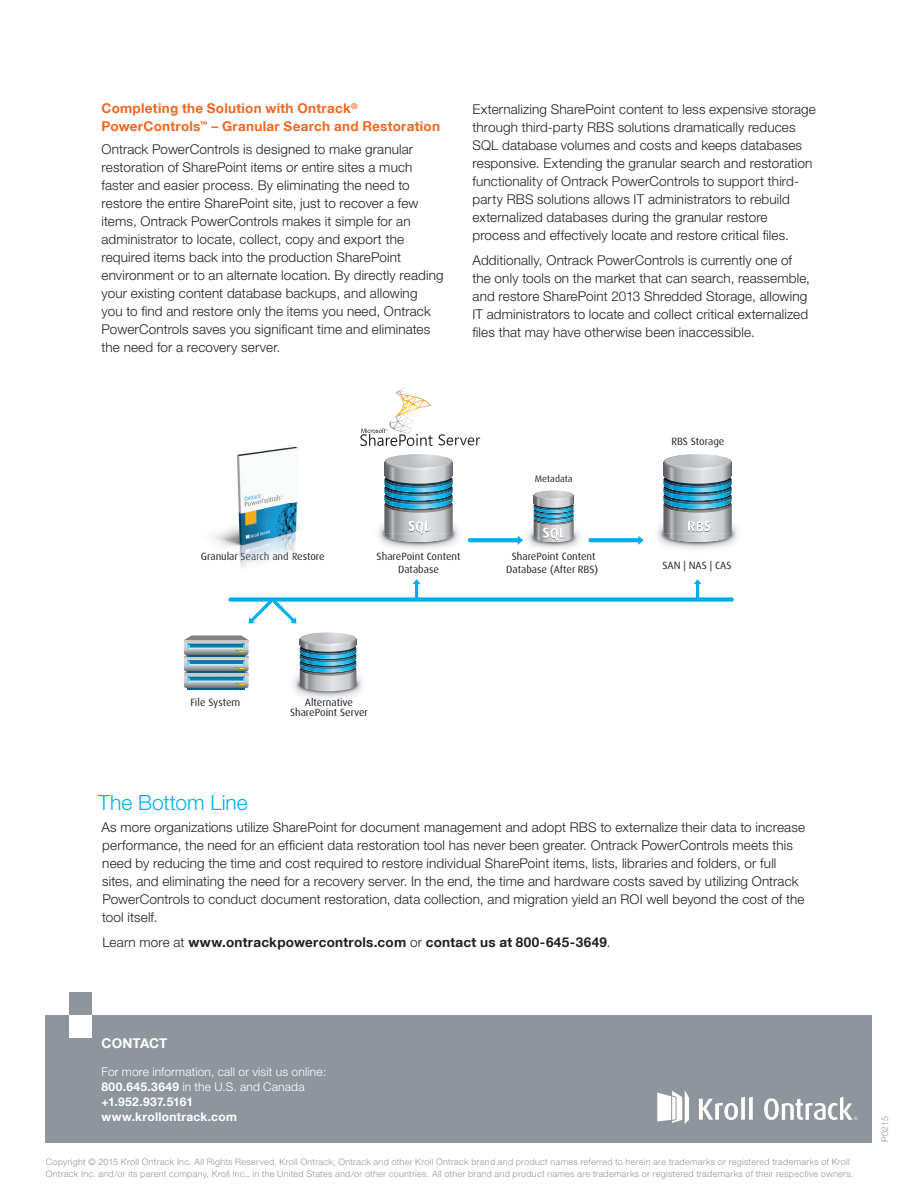
<style>
.page{position:relative;width:918px;height:1188px;background:#fff}
.page>*{position:absolute;margin:0;border:0;box-sizing:border-box;transform-origin:0 0}
.t1{font:300 21px "Helvetica Neue";color:#00aeef}
.t2{font:300 13.5px/18px "Helvetica Neue";letter-spacing:.01em;color:#231f20}
.t3{font:700 13.5px/18px "Helvetica Neue LT";letter-spacing:.02em;color:#f36621}
.t4{font:700 13.5px "Helvetica Neue LT";letter-spacing:.02em;color:#231f20}
.t5{font:700 13.5px "Helvetica Neue LT";letter-spacing:.01em;color:#fff}
.t6{font:300 12px/15px "Helvetica Neue";letter-spacing:.015em;color:#fff}
.t7{font:700 12px/15px "Helvetica Neue LT";letter-spacing:.02em;color:#fff}
.t8{font:10.5px/12.6px "Dax OT";color:#231f20;text-align:center}
.t9{font:9.45px "Dax OT";color:#231f20}
.t10{font:300 9px/12px "Helvetica Neue";letter-spacing:.035em;color:#8f959d}
.s1{color:#42464d}
.s2{color:#41444b}
.s3{color:#41464b}
.s4{color:#313135}
.s5{color:#42474e}
.s6{color:#35363a}
.s7{color:#2e2d2f}
.s8{color:#282527}
.s9{font-family:"Helvetica Neue";font-weight:300}
.s10{font-family:"Helvetica Neue LT";font-weight:700}
</style>
<div class="page">
<div style="left:46px;top:1015px;width:826px;height:127px;background:#8f959d"></div>
<div style="left:69px;top:992px;width:23px;height:23px;background:#8f959d"></div>
<div style="left:69px;top:1015px;width:23px;height:23px;background:#fff"></div>
<svg style="left:699px;top:1097px;width:54px;height:23px"></svg>
<svg style="left:764px;top:1097px;width:94px;height:23px"></svg>
<svg style="left:657px;top:1090px;width:32px;height:34px"></svg>
<img style="left:380px;top:521px;width:77px;height:26px">
<img style="left:295px;top:673px;width:66px;height:23px">
<svg style="left:300px;top:632px;width:56px;height:59px;background:#88a8b5"></svg>
<img style="left:384px;top:454px;width:69px;height:88px">
<img style="left:659px;top:521px;width:77px;height:26px">
<img style="left:529px;top:528px;width:49px;height:19px">
<img style="left:663px;top:454px;width:69px;height:88px">
<img style="left:213px;top:446px;width:86px;height:123px">
<img style="left:213px;top:552px;width:86px;height:8px">
<svg style="left:249px;top:602px;width:47px;height:22px"></svg>
<svg style="left:360px;top:388px;width:120px;height:58px"></svg>
<svg style="left:468px;top:538px;width:52px;height:4px"></svg>
<svg style="left:518px;top:536px;width:5px;height:9px"></svg>
<svg style="left:588px;top:538px;width:53px;height:4px"></svg>
<svg style="left:638px;top:536px;width:6px;height:9px"></svg>
<svg style="left:184px;top:635px;width:65px;height:54px;background:#80a3af"></svg>
<svg style="left:534px;top:490px;width:40px;height:52px;background:#96afb9"></svg>
<div style="left:228px;top:597px;width:506px;height:5px;background:#00aeef;border-radius:2px"></div>
<hr style="left:415px;top:581px;width:3px;height:20px;background:#00aeef;border-radius:2px">
<svg style="left:413px;top:579px;width:8px;height:5px"></svg>
<hr style="left:696px;top:581px;width:3px;height:20px;background:#00aeef;border-radius:2px">
<svg style="left:694px;top:579px;width:8px;height:5px"></svg>
<p class="t3" style="left:102px;top:99px;width:340px">Completing the Solution with Ontrack<sup>®<br></sup>PowerControls<sup>™</sup> – Granular Search and Restoration</p>
<p class="t2" style="left:102px;top:140px;width:344px">Ontrack PowerControls is designed to make granular restoration of SharePoint items or entire sites a much faster and easier process. By eliminating the need to restore the entire SharePoint site, just to recover a few items, Ontrack PowerControls makes it simple for an administrator to locate, collect, copy and export the required items back into the production SharePoint environment or to an alternate location. By directly reading your existing content database backups, and allowing<br>you to find and restore only the items you need, Ontrack PowerControls saves you significant time and eliminates the need for a recovery server.</p>
<p class="t2" style="left:472px;top:100px;width:345px">Externalizing SharePoint content to less expensive storage through third-party RBS solutions dramatically reduces SQL database volumes and costs and keeps databases responsive. Extending the granular search and restoration functionality of Ontrack PowerControls to support third&shy;party RBS solutions allows IT administrators to rebuild externalized databases during the granular restore process and effectively locate and restore critical files.</p>
<p class="t2" style="left:472px;top:251px;width:339px">Additionally, Ontrack PowerControls is currently one of the only tools on the market that can search, reassemble, and restore SharePoint 2013 Shredded Storage, allowing IT administrators to locate and collect critical externalized files that may have otherwise been inaccessible.</p>
<p class="t9" style="left:535px;top:473px;width:39px">Metadata</p>
<p class="t8" style="left:671px;top:436px;width:55px">RBS Storage</p>
<p class="t8" style="left:201px;top:550px;width:125px">Granular S<span class="s1">e</span><span class="s2">a</span><span class="s3">r</span><span class="s4">c</span><span class="s5">h</span> <span class="s6">an</span><span class="s7">d</span> <span class="s8">R</span>estore</p>
<p class="t8" style="left:377px;top:550px;width:85px">SharePoint Content<br>Database</p>
<p class="t8" style="left:506px;top:550px;width:93px">SharePoint Content<br>Database (After RBS)</p>
<p class="t8" style="left:662px;top:559px;width:71px">SAN | NAS | CAS</p>
<p class="t8" style="left:190px;top:696px;width:51px">File System</p>
<p class="t8" style="left:290px;top:697px;width:79px;line-height:10.5px">Alternative<br>SharePoint Server</p>
<h1 class="t1" style="left:98px;top:790px;width:151px">The Bottom Line</h1>
<p class="t2" style="left:101px;top:818px;width:705px">As more organizations utilize SharePoint for document management and adopt RBS to externalize their data to increase performance, the need for an efficient data restoration tool has never been greater. Ontrack PowerControls meets this need by reducing the time and cost required to restore individual SharePoint items, lists, libraries and folders, or full sites, and eliminating the need for a recovery server. In the end, the time and hardware costs saved by utilizing Ontrack PowerControls to conduct document restoration, data collection, and migration yield an ROI well beyond the cost of the tool itself.</p>
<p class="t4" style="left:102px;top:934px;width:510px"><span class="s9">Learn more at</span> www.ontrackpowercontrols.com <span class="s9">or</span> contact us at 800-645-3649<span class="s9">.</span></p>
<p class="t5" style="left:102px;top:1034px;width:67px">CONTACT</p>
<p class="t6" style="left:102px;top:1064px;width:226px">For more information, call or visit us online:<br><span class="s10">800.645.3649</span> in the U.S. and Canada</p>
<p class="t7" style="left:102px;top:1094px;width:137px">+1.952.937.5161 www.krollontrack.com</p>
<p class="t10" style="left:46px;top:1156px;width:809px">Copyright © 2015 Kroll Ontrack Inc. All Rights Reserved. Kroll Ontrack, Ontrack and other Kroll Ontrack brand and product names referred to herein are trademarks or registered trademarks of Kroll<br>Ontrack Inc. and/or its parent company, Kroll Inc., in the United States and/or other countries. All other brand and product names are trademarks or registered trademarks of their respective owners.</p>
<p class="t10" style="left:879px;top:1142px;width:27px;rotate:-90deg">P0215</p>
</div>
